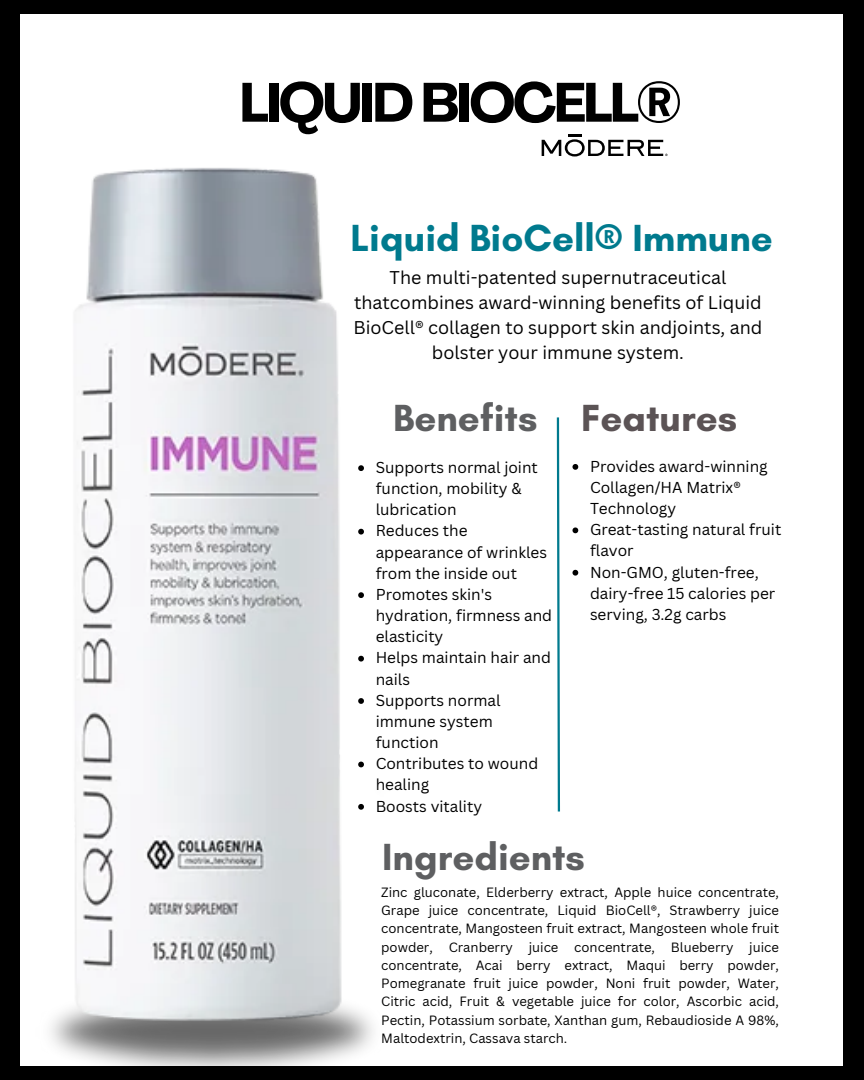
<style>
.page{position:relative;width:864px;height:1080px;background:#000}
.page>*{position:absolute;margin:0;border:0;box-sizing:border-box;transform-origin:0 0}
.t1{font:700 54.6px "Agrandir";letter-spacing:-.05em;color:#000}
.t2{font:700 38.55px "Glacial Indifference";color:#007a8e}
.t3{font:700 38.55px "Glacial Indifference";color:#5e5f61}
.t4{font:700 38.55px "Glacial Indifference";color:#5b5355}
.t5{font:18px/25px "Canva Sans";color:#000;text-align:center}
.t6{font:15.45px/21.1px "Canva Sans";color:#000}
.t7{font:13.05px/18.3px "Canva Sans";color:#000;text-align:justify}
</style>
<div class="page">
<div style="left:21px;top:14px;width:822px;height:1051px;background:#fff"></div>
<svg style="left:549px;top:135px;width:119px;height:21px"></svg>
<img style="left:36px;top:1046px;width:351px;height:20px">
<svg style="left:573px;top:464px;width:5px;height:6px"></svg>
<svg style="left:573px;top:527px;width:5px;height:6px"></svg>
<svg style="left:573px;top:570px;width:5px;height:6px"></svg>
<svg style="left:556px;top:417px;width:4px;height:395px"></svg>
<img style="left:20px;top:94px;width:529px;height:952px">
<h1 class="t1" style="left:239px;top:81px;width:444px">LIQUID BIOCELL®</h1>
<h3 class="t2" style="left:351px;top:214px;width:424px">Liquid BioCell® Immune</h3>
<p class="t5" style="left:353px;top:264px;width:411px">The multi-patented supernutraceutical thatcombines award-winning benefits of Liquid BioCell® collagen to support skin andjoints, and bolster your immune system.</p>
<p class="t3" style="left:393px;top:394px;width:146px">Benefits</p>
<p class="t4" style="left:581px;top:394px;width:158px">Features</p>
<p class="t6" style="left:376px;top:456px;width:164px">Supports normal joint function, mobility &amp; lubrication</p>
<p class="t6" style="left:376px;top:520px;width:173px">Reduces the appearance of wrinkles from the inside out</p>
<p class="t6" style="left:376px;top:583px;width:178px">Promotes skin's hydration, firmness and elasticity</p>
<p class="t6" style="left:376px;top:647px;width:177px">Helps maintain hair and nails</p>
<p class="t6" style="left:376px;top:689px;width:126px">Supports normal immune system function</p>
<p class="t6" style="left:376px;top:753px;width:164px">Contributes to wound healing</p>
<p class="t6" style="left:376px;top:795px;width:108px">Boosts vitality</p>
<p class="t6" style="left:590px;top:455px;width:179px">Provides award-winning<br>Collagen/HA Matrix®<br>Technology</p>
<p class="t6" style="left:590px;top:519px;width:193px">Great-tasting natural fruit flavor</p>
<h2 class="t6" style="left:590px;top:561px;width:187px">Non-GMO, gluten-free, dairy-free 15 calories per serving, 3.2g carbs</h2>
<h2 class="t3" style="left:382px;top:834px;width:204px">Ingredients</h2>
<h2 class="t7" style="left:381px;top:883px;width:399px">Zinc gluconate, Elderberry extract, Apple huice concentrate, Grape juice concentrate, Liquid BioCell®, Strawberry juice concentrate, Mangosteen fruit extract, Mangosteen whole fruit powder, Cranberry juice concentrate, Blueberry juice concentrate, Acai berry extract, Maqui berry powder, Pomegranate fruit juice powder, Noni fruit powder, Water, Citric acid, Fruit &amp; vegetable juice for color, Ascorbic acid, Pectin, Potassium sorbate, Xanthan gum, Rebaudioside A 98%, Maltodextrin, Cassava starch.</h2>
</div>
